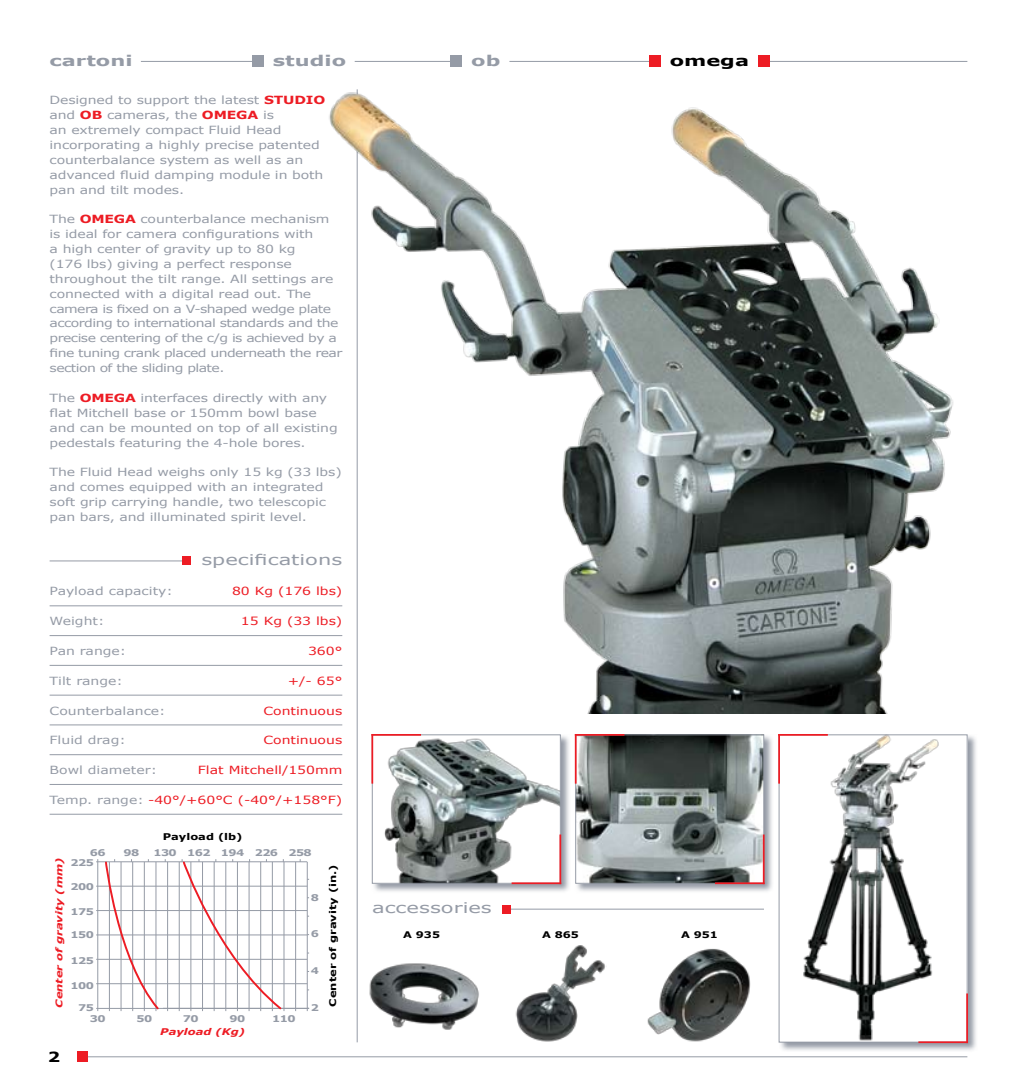
<style>
.page{position:relative;width:1017px;height:1092px;background:#fff}
.page>*{position:absolute;margin:0;border:0;box-sizing:border-box;transform-origin:0 0}
.t1{font:14.7px "Verdana";color:#959ba6;scale:1.43 1}
.t2{font:700 14.7px "Verdana";color:#959ba6;scale:1.43 1}
.t3{font:700 14.7px "Verdana";color:#000;scale:1.43 1}
.t4{font:700 14px "Verdana";color:#000;scale:1.25 1}
.t5{font:11.2px/14.9px "Verdana";letter-spacing:-.01em;color:#959ba6;scale:1.25 1}
.t6{font:11.2px "Verdana";color:#ed1c24;scale:1.25 1}
.t7{font:700 9.28px "Verdana";letter-spacing:-.05em;color:#959ba6;scale:1.25 1}
.t8{font:700 9.28px "Verdana";color:#000;scale:1.25 1}
.t9{font:italic 700 9.28px "Verdana";color:#ed1c24;scale:1.25 1}
.t10{font:700 9.1px "Verdana";color:#000;scale:1.25 1}
.s1{font-weight:700;color:#ed1c24}
.s2{color:#959ba6}
</style>
<div class="page">
<hr style="left:357px;top:89px;width:1px;height:953px;background:#959ba6">
<img style="left:322px;top:90px;width:631px;height:623px">
<svg style="left:372px;top:736px;width:197px;height:156px;background:#c3c5cb"></svg>
<img style="left:375px;top:736px;width:184px;height:145px">
<div style="left:372px;top:734px;width:189px;height:149px;border:1px solid #959ba6"></div>
<hr style="left:512px;top:882px;width:49px;height:2px;background:#ed1c24">
<hr style="left:559px;top:834px;width:2px;height:50px;background:#ed1c24">
<hr style="left:371px;top:734px;width:50px;height:1px;background:#ed1c24">
<hr style="left:371px;top:734px;width:2px;height:49px;background:#ed1c24">
<svg style="left:575px;top:734px;width:197px;height:158px;background:#c1c4ca"></svg>
<img style="left:577px;top:736px;width:185px;height:145px">
<div style="left:575px;top:734px;width:189px;height:149px;border:1px solid #959ba6"></div>
<hr style="left:715px;top:882px;width:50px;height:2px;background:#ed1c24">
<hr style="left:763px;top:834px;width:2px;height:50px;background:#ed1c24">
<hr style="left:575px;top:734px;width:49px;height:1px;background:#ed1c24">
<hr style="left:575px;top:734px;width:2px;height:49px;background:#ed1c24">
<svg style="left:778px;top:734px;width:198px;height:317px;background:#c0c1c8"></svg>
<img style="left:781px;top:736px;width:184px;height:304px">
<div style="left:779px;top:734px;width:188px;height:308px;border:1px solid #959ba6"></div>
<hr style="left:918px;top:1041px;width:50px;height:1px;background:#ed1c24">
<hr style="left:966px;top:993px;width:2px;height:49px;background:#ed1c24">
<hr style="left:778px;top:734px;width:50px;height:1px;background:#ed1c24">
<hr style="left:778px;top:734px;width:2px;height:49px;background:#ed1c24">
<hr style="left:97px;top:861px;width:1px;height:149px;background:#959ba6">
<hr style="left:167px;top:861px;width:1px;height:149px;background:#959ba6">
<hr style="left:179px;top:861px;width:1px;height:149px;background:#959ba6">
<hr style="left:295px;top:861px;width:1px;height:149px;background:#959ba6">
<hr style="left:307px;top:861px;width:1px;height:149px;background:#959ba6">
<hr style="left:96px;top:1007px;width:211px;height:1px;background:#959ba6">
<hr style="left:96px;top:983px;width:211px;height:1px;background:#959ba6">
<hr style="left:96px;top:958px;width:211px;height:1px;background:#959ba6">
<hr style="left:96px;top:934px;width:211px;height:1px;background:#959ba6">
<hr style="left:96px;top:910px;width:211px;height:1px;background:#959ba6">
<hr style="left:96px;top:885px;width:211px;height:1px;background:#959ba6">
<hr style="left:96px;top:861px;width:211px;height:1px;background:#959ba6">
<svg style="left:104px;top:859px;width:62px;height:152px"></svg>
<svg style="left:182px;top:859px;width:102px;height:152px"></svg>
<hr style="left:87px;top:1056px;width:880px;height:1px;background:#959ba6">
<div style="left:77px;top:1051px;width:11px;height:10px;background:#ed1c24"></div>
<hr style="left:141px;top:61px;width:122px;height:1px;background:#959ba6">
<div style="left:252px;top:56px;width:11px;height:11px;background:#959ba6"></div>
<hr style="left:355px;top:61px;width:101px;height:1px;background:#959ba6">
<div style="left:450px;top:56px;width:11px;height:11px;background:#959ba6"></div>
<hr style="left:509px;top:61px;width:147px;height:1px;background:#959ba6">
<div style="left:649px;top:56px;width:11px;height:11px;background:#ed1c24"></div>
<hr style="left:765px;top:61px;width:202px;height:1px;background:#959ba6">
<div style="left:758px;top:56px;width:12px;height:11px;background:#ed1c24"></div>
<hr style="left:50px;top:560px;width:137px;height:1px;background:#959ba6">
<div style="left:182px;top:556px;width:9px;height:9px;background:#ed1c24"></div>
<hr style="left:504px;top:908px;width:260px;height:1px;background:#959ba6">
<div style="left:502px;top:904px;width:8px;height:9px;background:#ed1c24"></div>
<hr style="left:50px;top:605px;width:292px;height:1px;background:#959ba6">
<hr style="left:50px;top:635px;width:292px;height:1px;background:#959ba6">
<hr style="left:50px;top:665px;width:292px;height:1px;background:#959ba6">
<hr style="left:50px;top:694px;width:292px;height:1px;background:#959ba6">
<hr style="left:50px;top:724px;width:292px;height:1px;background:#959ba6">
<hr style="left:50px;top:754px;width:292px;height:1px;background:#959ba6">
<hr style="left:50px;top:784px;width:292px;height:1px;background:#959ba6">
<hr style="left:50px;top:813px;width:292px;height:1px;background:#959ba6">
<img style="left:369px;top:963px;width:110px;height:67px">
<img style="left:515px;top:945px;width:90px;height:97px">
<img style="left:647px;top:948px;width:104px;height:94px">
<p class="t2" style="left:50px;top:51px;width:60px">cartoni</p>
<p class="t2" style="left:273px;top:51px;width:53px">studio</p>
<p class="t2" style="left:471px;top:51px;width:22px">ob</p>
<p class="t3" style="left:670px;top:51px;width:57px">omega</p>
<p class="t5" style="left:50px;top:92px;width:220px">Designed to support the latest <span class="s1">Studio </span>and <span class="s1">OB</span> cameras, the <span class="s1">Omega</span> is<br>an extremely compact Fluid Head incorporating a highly precise patented counterbalance system as well as an advanced fluid damping module in both pan and tilt modes.</p>
<p class="t5" style="left:50px;top:211px;width:236px">The <span class="s1">Omega</span> counterbalance mechanism is ideal for camera configurations with<br>a high center of gravity up to 80 kg<br>(176 lbs) giving a perfect response throughout the tilt range. All settings are connected with a digital read out. The camera is fixed on a V-shaped wedge plate according to international standards and the precise centering of the c/g is achieved by a fine tuning crank placed underneath the rear section of the sliding plate.</p>
<p class="t5" style="left:50px;top:390px;width:232px">The <span class="s1">Omega</span> interfaces directly with any flat Mitchell base or 150mm bowl base and can be mounted on top of all existing pedestals featuring the 4-hole bores.</p>
<p class="t5" style="left:50px;top:464px;width:235px">The Fluid Head weighs only 15 kg (33 lbs) and comes equipped with an integrated soft grip carrying handle, two telescopic pan bars, and illuminated spirit level.</p>
<p class="t1" style="left:201px;top:550px;width:100px">specifications</p>
<p class="t5" style="left:50px;top:583px;width:100px">Payload capacity:</p>
<p class="t6" style="left:232px;top:584px;width:90px">80 Kg (176 lbs)</p>
<p class="t5" style="left:50px;top:613px;width:45px">Weight:</p>
<p class="t6" style="left:241px;top:614px;width:83px">15 Kg (33 lbs)</p>
<p class="t5" style="left:50px;top:643px;width:63px">Pan range:</p>
<p class="t6" style="left:308px;top:643px;width:29px">360°</p>
<p class="t5" style="left:50px;top:673px;width:60px">Tilt range:</p>
<p class="t6" style="left:288px;top:673px;width:45px">+/- 65°</p>
<p class="t5" style="left:50px;top:702px;width:94px">Counterbalance:</p>
<p class="t6" style="left:263px;top:703px;width:65px">Continuous</p>
<p class="t5" style="left:50px;top:732px;width:62px">Fluid drag:</p>
<p class="t6" style="left:263px;top:733px;width:65px">Continuous</p>
<p class="t5" style="left:50px;top:762px;width:87px">Bowl diameter:</p>
<p class="t6" style="left:198px;top:762px;width:117px">Flat Mitchell/150mm</p>
<p class="t6" style="left:50px;top:792px;width:236px"><span class="s2">Temp. range:</span> -40°/+60°C (-40°/+158°F)</p>
<p class="t8" style="left:163px;top:830px;width:65px">Payload (lb)</p>
<p class="t7" style="left:90px;top:846px;width:14px">66</p>
<p class="t7" style="left:124px;top:846px;width:14px">98</p>
<p class="t7" style="left:153px;top:846px;width:128px">130 162 194 226 258</p>
<p class="t9" style="left:53px;top:1007px;width:122px;rotate:-90deg">Center of gravity (mm)</p>
<p class="t8" style="left:327px;top:1006px;width:115px;rotate:-90deg">Center of gravity (in.)</p>
<p class="t9" style="left:160px;top:1026px;width:69px">Payload (Kg)</p>
<p class="t4" style="left:48px;top:1047px;width:11px">2</p>
<p class="t7" style="left:71px;top:856px;width:20px">225</p>
<p class="t7" style="left:71px;top:880px;width:20px">200</p>
<p class="t7" style="left:311px;top:891px;width:8px">8</p>
<p class="t7" style="left:71px;top:905px;width:20px">175</p>
<p class="t7" style="left:311px;top:928px;width:8px">6</p>
<p class="t7" style="left:71px;top:929px;width:20px">150</p>
<p class="t7" style="left:71px;top:954px;width:20px">125</p>
<p class="t7" style="left:71px;top:979px;width:20px">100</p>
<p class="t7" style="left:311px;top:964px;width:8px">4</p>
<p class="t7" style="left:78px;top:1001px;width:14px">75</p>
<p class="t7" style="left:311px;top:1001px;width:8px">2</p>
<p class="t7" style="left:137px;top:1012px;width:14px">50</p>
<p class="t7" style="left:183px;top:1012px;width:14px">70</p>
<p class="t7" style="left:230px;top:1012px;width:14px">90</p>
<p class="t7" style="left:272px;top:1012px;width:20px">110</p>
<p class="t7" style="left:90px;top:1012px;width:14px">30</p>
<p class="t1" style="left:372px;top:898px;width:85px">accessories</p>
<p class="t10" style="left:403px;top:928px;width:31px">A 935</p>
<p class="t10" style="left:542px;top:928px;width:31px">A 865</p>
<p class="t10" style="left:681px;top:928px;width:31px">A 951</p>
</div>
